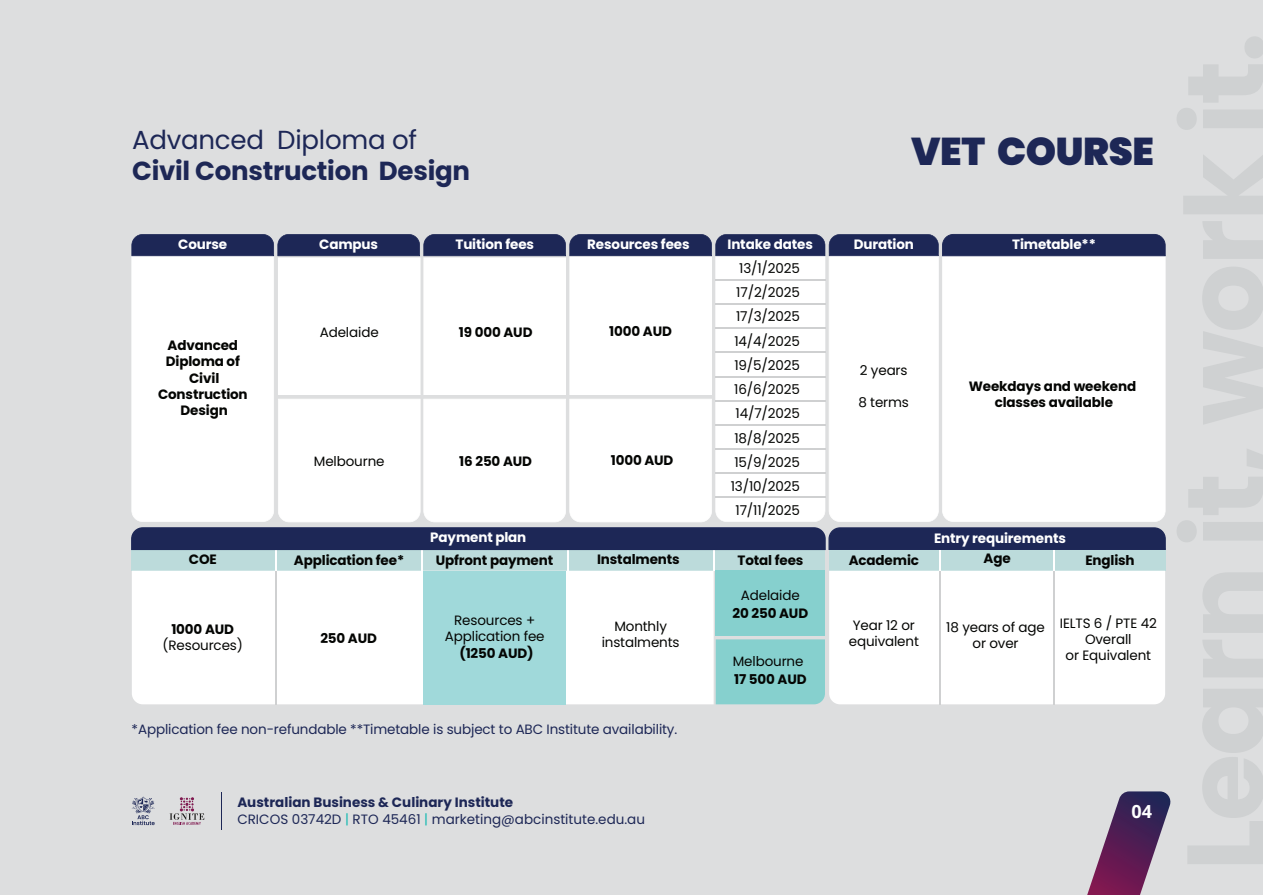
<style>
.page{position:relative;width:1263px;height:895px;background:#fff}
.page>*{position:absolute;margin:0;border:0;box-sizing:border-box;transform-origin:0 0}
.t1{font:900 38.55px "Poppins";letter-spacing:-.01em;color:#1d2756}
.t2{font:700 26.1px "Poppins";letter-spacing:-.01em;color:#1d2756}
.t3{font:26.1px "Poppins";letter-spacing:-.01em;color:#1d2756}
.t4{font:700 18px "Open Sans";color:#fff}
.t5{font:13.5px/24.2px "Poppins";letter-spacing:-.01em;color:#040503;text-align:center}
.t6{font:700 13.5px/16.2px "Poppins";letter-spacing:-.01em;color:#040503;text-align:center}
.t7{font:13.5px/16.6px "Poppins";letter-spacing:-.01em;color:#1d2756}
.t8{font:700 13.5px "Poppins";letter-spacing:-.01em;color:#fff}
.s1{font-weight:700}
.s2{color:#1dbbb3}
</style>
<div class="page">
<div style="left:0;top:0;width:1263px;height:894px;background:#dddedf"></div>
<svg style="left:1188px;top:689px;width:75px;height:174px"></svg>
<svg style="left:1203px;top:640px;width:60px;height:37px"></svg>
<svg style="left:1203px;top:573px;width:60px;height:59px"></svg>
<svg style="left:1177px;top:449px;width:86px;height:93px"></svg>
<svg style="left:1202px;top:267px;width:61px;height:157px"></svg>
<svg style="left:1203px;top:221px;width:60px;height:38px"></svg>
<svg style="left:1183px;top:155px;width:80px;height:59px"></svg>
<svg style="left:1177px;top:64px;width:86px;height:66px"></svg>
<svg style="left:1245px;top:37px;width:18px;height:21px"></svg>
<svg style="left:132px;top:796px;width:23px;height:28px"></svg>
<svg style="left:170px;top:797px;width:34px;height:27px"></svg>
<hr style="left:221px;top:792px;width:1px;height:37px;background:#1d2756">
<svg style="left:1087px;top:791px;width:84px;height:103px"></svg>
<svg style="left:131px;top:234px;width:1035px;height:470px;background:#dee5e9"></svg>
<h2 class="t3" style="left:132px;top:124px;width:286px">Advanced Diploma of</h2>
<h2 class="t2" style="left:132px;top:156px;width:340px">Civil Construction Design</h2>
<h1 class="t1" style="left:911px;top:129px;width:244px">VET COURSE</h1>
<p class="t8" style="left:178px;top:236px;width:50px">Course</p>
<p class="t8" style="left:319px;top:237px;width:60px">Campus</p>
<p class="t8" style="left:455px;top:237px;width:80px">Tuition fees</p>
<p class="t8" style="left:587px;top:237px;width:104px">Resources fees</p>
<p class="t8" style="left:727px;top:237px;width:87px">Intake dates</p>
<p class="t8" style="left:854px;top:237px;width:62px">Duration</p>
<p class="t8" style="left:1012px;top:237px;width:85px">Timetable**</p>
<p class="t6" style="left:158px;top:337px;width:91px">Advanced<br>Diploma of<br>Civil<br>Construction<br>Design</p>
<p class="t5" style="left:320px;top:319px;width:60px">Adelaide</p>
<p class="t6" style="left:459px;top:323px;width:75px">19 000 AUD</p>
<p class="t6" style="left:609px;top:323px;width:64px">1000 AUD</p>
<p class="t5" style="left:314px;top:449px;width:72px">Melbourne</p>
<p class="t6" style="left:611px;top:451px;width:64px">1000 AUD</p>
<p class="t6" style="left:459px;top:453px;width:74px">16 250 AUD</p>
<p class="t5" style="left:731px;top:256px;width:71px;text-align:right">13/1/2025<br>17/2/2025<br>17/3/2025<br>14/4/2025<br>19/5/2025<br>16/6/2025<br>14/7/2025<br>18/8/2025<br>15/9/2025<br>13/10/2025<br>17/11/2025</p>
<p class="t5" style="left:860px;top:358px;width:49px">2 years</p>
<p class="t5" style="left:858px;top:390px;width:52px">8 terms</p>
<p class="t6" style="left:969px;top:378px;width:169px">Weekdays and weekend classes available</p>
<p class="t8" style="left:430px;top:529px;width:98px">Payment plan</p>
<p class="t8" style="left:934px;top:530px;width:133px">Entry requirements</p>
<p class="t6" style="left:189px;top:551px;width:29px">COE</p>
<p class="t6" style="left:294px;top:551px;width:112px">Application fee*</p>
<p class="t6" style="left:436px;top:551px;width:119px">Upfront payment</p>
<p class="t6" style="left:597px;top:551px;width:84px">Instalments</p>
<p class="t6" style="left:737px;top:551px;width:67px">Total fees</p>
<p class="t6" style="left:849px;top:551px;width:72px">Academic</p>
<p class="t6" style="left:983px;top:550px;width:29px">Age</p>
<p class="t6" style="left:1085px;top:551px;width:51px">English</p>
<p class="t6" style="left:171px;top:620px;width:64px">1000 AUD</p>
<p class="t5" style="left:162px;top:632px;width:82px">(Resources)</p>
<p class="t6" style="left:320px;top:629px;width:58px">250 AUD</p>
<p class="t5" style="left:445px;top:612px;width:101px;line-height:16.2px">Resources +<br>Application fee</p>
<p class="t6" style="left:459px;top:644px;width:76px">(1250 AUD)</p>
<p class="t5" style="left:602px;top:617px;width:79px;line-height:16.2px">Monthly instalments</p>
<p class="t7" style="left:132px;top:720px;width:547px">*Application fee non-refundable **Timetable is subject to ABC Institute availability.</p>
<p class="t5" style="left:741px;top:582px;width:60px">Adelaide</p>
<p class="t6" style="left:732px;top:604px;width:77px">20 250 AUD</p>
<p class="t5" style="left:733px;top:649px;width:72px">Melbourne</p>
<p class="t6" style="left:734px;top:671px;width:74px">17 500 AUD</p>
<p class="t5" style="left:849px;top:617px;width:72px;line-height:16.2px;text-align:left">Year 12 or equivalent</p>
<p class="t5" style="left:946px;top:619px;width:100px;line-height:16.2px">18 years of age or over</p>
<p class="t5" style="left:1060px;top:615px;width:98px;line-height:16.2px">IELTS 6 / PTE 42<br>Overall<br>or Equivalent</p>
<p class="t7" style="left:237px;top:794px;width:409px"><span class="s1">Australian Business &amp; Culinary Institute<br></span>CRICOS 03742D <span class="s2">|</span> RTO 45461 <span class="s2">|</span> marketing@abcinstitute.edu.au</p>
<h3 class="t4" style="left:1131px;top:798px;width:22px">04</h3>
</div>
